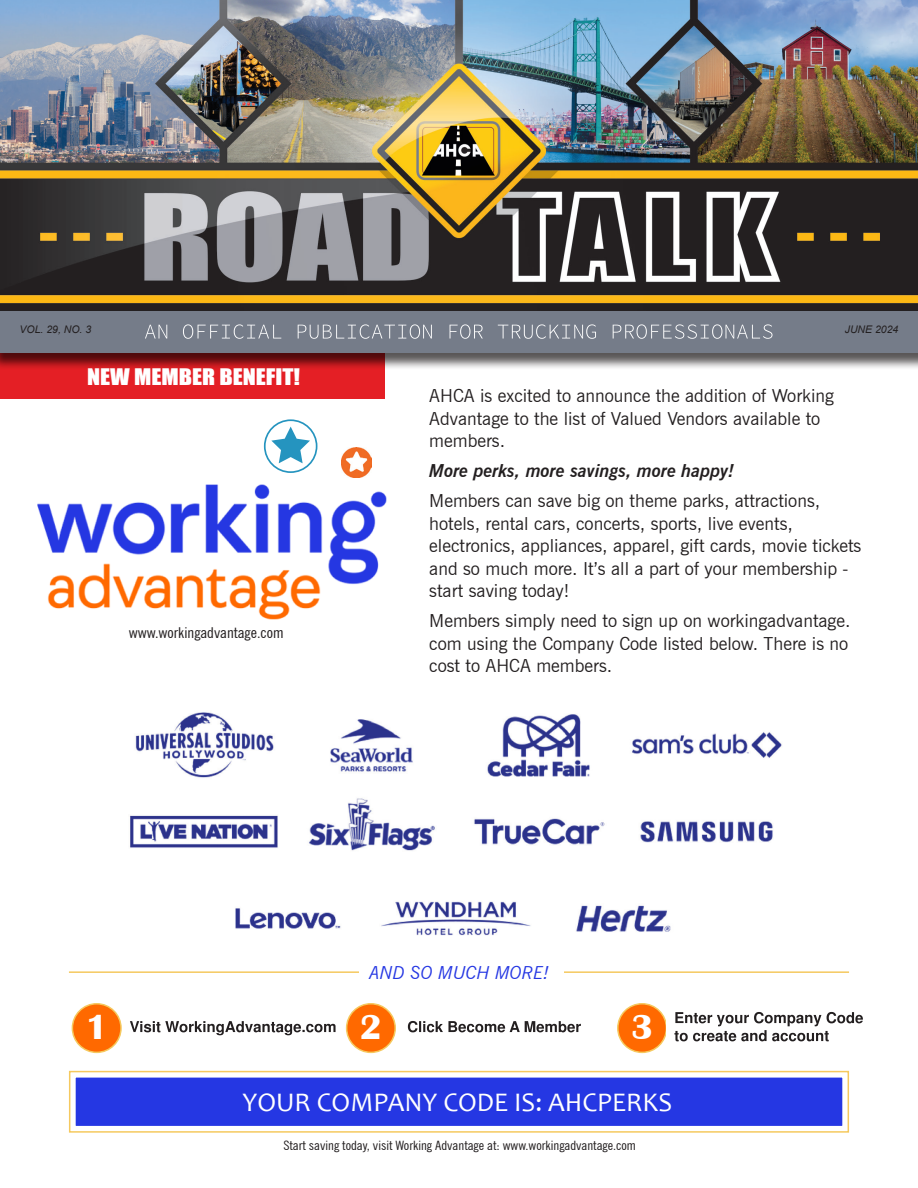
<style>
.page{position:relative;width:918px;height:1188px;background:#fff}
.page>*{position:absolute;margin:0;border:0;box-sizing:border-box;transform-origin:0 0}
.t1{font:700 36px "Britannic";color:#fff}
.t2{font:27px "Candara";color:#fff}
.t3{font:21px "Impact";color:#fff;scale:1.15 1}
.t4{font:18px/22.5px "News Gothic BT";color:#231f20}
.t5{font:italic 700 18px "News Gothic BT";color:#231f20}
.t6{font:italic 18px "News Gothic BT";color:#2537e3}
.t7{font:condensed 15px "News Gothic BT";color:#231f20;scale:1.1 1}
.t8{font:condensed 12.9px "News Gothic BT";color:#231f20;scale:1.1 1}
.t9{font:italic 10.5px "Arial";color:#231f20}
</style>
<div class="page">
<div style="left:0;top:353px;width:385px;height:46px;background:#e41f25"></div>
<hr style="left:69px;top:971px;width:780px;height:2px;background:#f5c95e">
<div style="left:359px;top:960px;width:204px;height:24px;background:#fff"></div>
<img style="left:130px;top:712px;width:652px;height:224px">
<div style="left:64px;top:1066px;width:790px;height:72px;background:#2537e3;border:12px solid #fff"></div>
<div style="left:0;top:311px;width:918px;height:59px;background:#231f20;opacity:.75"></div>
<div style="left:0;top:310px;width:918px;height:43px;background:#757c89"></div>
<img style="left:0;top:0;width:918px;height:311px">
<svg style="left:145px;top:324px;width:628px;height:15px"></svg>
<img style="left:37px;top:484px;width:349px;height:136px">
<svg style="left:271px;top:427px;width:39px;height:36px"></svg>
<div style="left:264px;top:419px;width:53px;height:54px;border:2px solid #2594bf;border-radius:50%"></div>
<img style="left:341px;top:447px;width:31px;height:31px">
<div style="left:72px;top:1004px;width:49px;height:48px;background:#ff6900;border-radius:50%"></div>
<div style="left:72px;top:1003px;width:50px;height:50px;border:2px solid #f5c95e;border-radius:50%"></div>
<div style="left:347px;top:1004px;width:48px;height:48px;background:#ff6900;border-radius:50%"></div>
<div style="left:346px;top:1003px;width:50px;height:50px;border:2px solid #f5c95e;border-radius:50%"></div>
<div style="left:618px;top:1004px;width:48px;height:48px;background:#ff6900;border-radius:50%"></div>
<div style="left:617px;top:1003px;width:50px;height:50px;border:2px solid #f5c95e;border-radius:50%"></div>
<svg style="left:130px;top:1021px;width:206px;height:14px"></svg>
<svg style="left:408px;top:1021px;width:173px;height:11px"></svg>
<div style="left:666px;top:998px;width:217px;height:56px;background:#fff"></div>
<svg style="left:674px;top:1012px;width:189px;height:29px"></svg>
<div style="left:69px;top:1071px;width:780px;height:62px;border:2px solid #f5c95e"></div>
<p class="t9" style="left:20px;top:323px;width:73px">VOL. 29, NO. 3</p>
<p class="t9" style="left:845px;top:323px;width:55px">JUNE 2024</p>
<p class="t3" style="left:87px;top:360px;width:187px">NEW MEMBER BENEFIT!</p>
<p class="t7" style="left:129px;top:624px;width:142px">www.workingadvantage.com</p>
<p class="t4" style="left:429px;top:385px;width:406px">AHCA is excited to announce the addition of Working<br>Advantage to the list of Valued Vendors available to members.</p>
<p class="t5" style="left:429px;top:460px;width:306px">More perks, more savings, more happy!</p>
<p class="t4" style="left:429px;top:490px;width:434px">Members can save big on theme parks, attractions, hotels, rental cars, concerts, sports, live events, electronics, appliances, apparel, gift cards, movie tickets and so much more. It’s all a part of your membership - start saving today!</p>
<p class="t4" style="left:429px;top:610px;width:423px;text-align:justify">Members simply need to sign up on workingadvantage. com using the Company Code listed below. There is no cost to AHCA members.</p>
<p class="t6" style="left:369px;top:962px;width:181px">AND SO MUCH MORE!</p>
<p class="t1" style="left:86px;top:1007px;width:23px">1</p>
<p class="t1" style="left:360px;top:1007px;width:23px">2</p>
<p class="t1" style="left:631px;top:1007px;width:24px">3</p>
<p class="t2" style="left:243px;top:1085px;width:431px">YOUR COMPANY CODE IS: AHCPERKS</p>
<p class="t8" style="left:283px;top:1137px;width:322px">Start saving today, visit Working Advantage at: www.workingadvantage.com</p>
</div>
